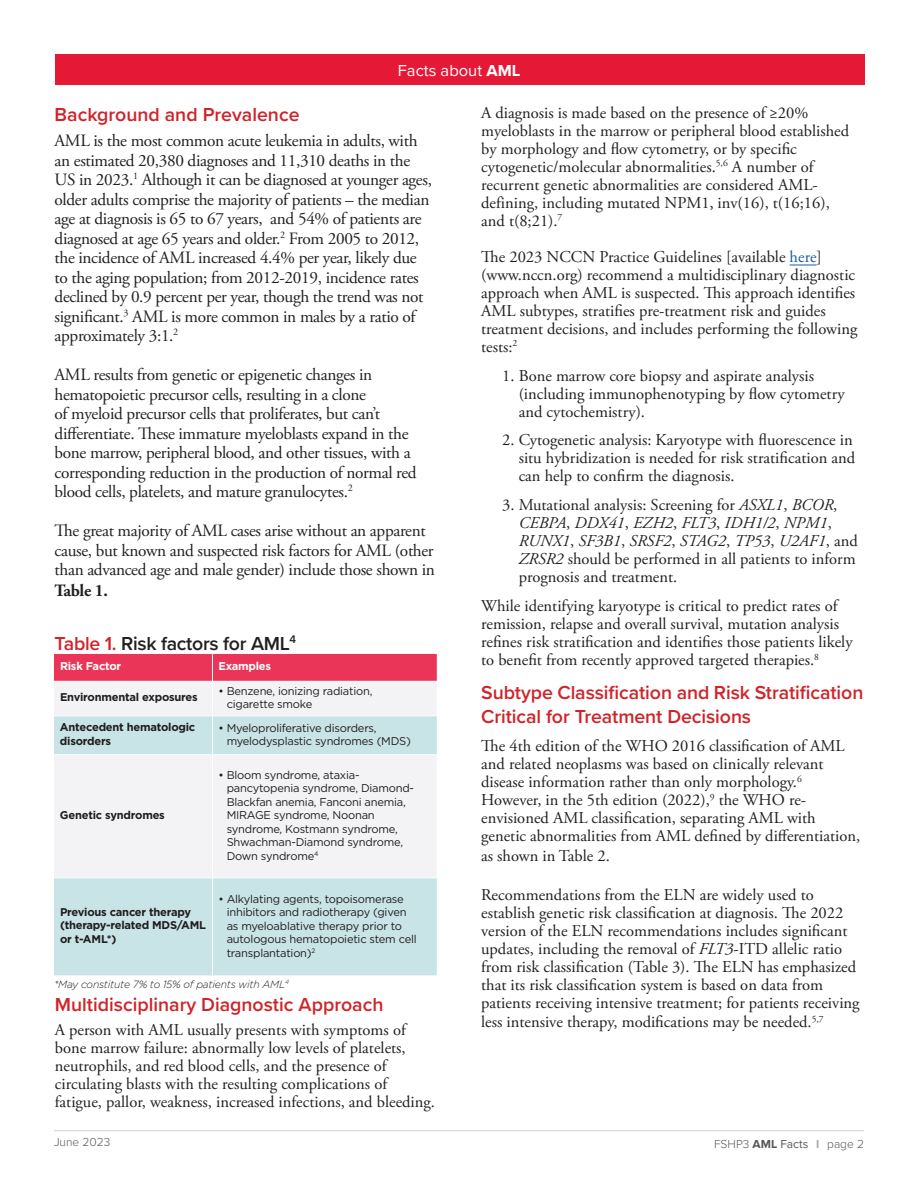
<style>
.page{position:relative;width:918px;height:1188px;background:#fff}
.page>*{position:absolute;margin:0;border:0;box-sizing:border-box;transform-origin:0 0}
.bullets{font:600 19.5px/23.4px "Proxima Nova";letter-spacing:-.005em;color:#d1232a}
.Subhead_red{font:600 19.5px "Proxima Nova";color:#d1232a}
.bullets-2{font:600 19.5px "Proxima Nova";letter-spacing:-.015em;color:#231f20}
.Body_text{font:17.25px/19.5px "Adobe Garamond Pro";letter-spacing:-.02em;color:#231f20}
.bullets-3{font:16.5px/18px "Adobe Garamond Pro";color:#231f20}
.t1{font:16.5px "Proxima Nova";color:#fff}
.t2{font:300 12px "Proxima Nova";color:#57585a}
.bullets-4{font:11.25px/13.5px "Gotham";letter-spacing:-.02em;color:#201d1e}
.bullets-5{font:700 11.25px/13.5px "Gotham";letter-spacing:-.02em;color:#201d1e}
.bullets-6{font:700 11.25px "Gotham";letter-spacing:-.02em;color:#fff}
.bullets-7{font:italic 300 10.5px "Gotham";letter-spacing:-.02em;color:#231f20}
.s1{font-weight:700}
.s2{color:#d1232a}
.s3{font-family:"Minion Pro"}
.s4{color:#175d9e}
.s5{font-style:italic}
.s6{font-weight:400}
.s7{font-weight:700;color:#a8a9ad}
</style>
<div class="page">
<hr style="left:54px;top:1130px;width:810px;height:1px;background:#d1d2d4">
<div style="left:55px;top:54px;width:810px;height:31px;background:#e51836"></div>
<div style="left:54px;top:682px;width:382px;height:195px;background:#f3f3f5"></div>
<div style="left:54px;top:716px;width:383px;height:38px;background:#c9e4e6"></div>
<div style="left:54px;top:878px;width:383px;height:97px;background:#c9e4e6"></div>
<div style="left:54px;top:654px;width:383px;height:27px;background:#eb3558"></div>
<hr style="left:212px;top:682px;width:1px;height:33px;background:#fff">
<hr style="left:54px;top:715px;width:158px;height:1px;background:#fff">
<hr style="left:212px;top:715px;width:225px;height:1px;background:#fff">
<hr style="left:212px;top:716px;width:1px;height:38px;background:#fff">
<hr style="left:54px;top:754px;width:158px;height:1px;background:#fff">
<hr style="left:212px;top:754px;width:225px;height:1px;background:#fff">
<hr style="left:212px;top:755px;width:1px;height:122px;background:#fff">
<hr style="left:212px;top:878px;width:1px;height:97px;background:#fff">
<svg style="left:790px;top:265px;width:27px;height:1px"></svg>
<p class="t1" style="left:398px;top:61px;width:124px">Facts about <span class="s1">AML</span></p>
<p class="Subhead_red" style="left:55px;top:100px;width:247px">Background and Prevalence</p>
<p class="Body_text" style="left:55px;top:132px;width:379px">AML is the most common acute leukemia in adults, with an estimated 20,380 diagnoses and 11,310 deaths in the US in 2023.<sup>1</sup> Although it can be diagnosed at younger ages, older adults comprise the majority of patients – the median age at diagnosis is 65 to 67 years, and 54% of patients are diagnosed at age 65 years and older.<sup>2</sup> From 2005 to 2012, the incidence of AML increased 4.4% per year, likely due to the aging population; from 2012-2019, incidence rates declined by 0.9 percent per year, though the trend was not significant.<sup>3</sup> AML is more common in males by a ratio of approximately 3:1.<sup>2</sup></p>
<p class="Body_text" style="left:55px;top:366px;width:364px">AML results from genetic or epigenetic changes in hematopoietic precursor cells, resulting in a clone<br>of myeloid precursor cells that proliferates, but can’t differentiate. These immature myeloblasts expand in the bone marrow, peripheral blood, and other tissues, with a corresponding reduction in the production of normal red blood cells, platelets, and mature granulocytes.<sup>2</sup></p>
<p class="Body_text" style="left:55px;top:521px;width:382px;line-height:20px">The great majority of AML cases arise without an apparent cause, but known and suspected risk factors for AML (other than advanced age and male gender) include those shown in <span class="s1">Table 1.</span></p>
<p class="bullets-2" style="left:55px;top:629px;width:243px"><span class="s2">Table 1.</span> Risk factors for AML<sup>4</sup></p>
<p class="bullets-6" style="left:60px;top:659px;width:63px">Risk Factor</p>
<p class="bullets-6" style="left:218px;top:659px;width:54px">Examples</p>
<p class="bullets-5" style="left:60px;top:690px;width:139px">Environmental exposures</p>
<p class="bullets-4" style="left:227px;top:684px;width:147px;text-indent:-8px">• Benzene, ionizing radiation, cigarette smoke</p>
<p class="bullets-5" style="left:60px;top:720px;width:137px">Antecedent hematologic disorders</p>
<p class="bullets-4" style="left:227px;top:721px;width:186px;text-indent:-8px">• Myeloproliferative disorders, myelodysplastic syndromes (MDS)</p>
<p class="bullets-5" style="left:60px;top:808px;width:106px">Genetic syndromes</p>
<p class="bullets-4" style="left:227px;top:768px;width:189px;text-indent:-8px">• Bloom syndrome, ataxia&shy;pancytopenia syndrome, Diamond-<br>Blackfan anemia, Fanconi anemia,<br>MIRAGE syndrome, Noonan syndrome, Kostmann syndrome,<br>Shwachman-Diamond syndrome,<br>Down syndrome<sup>4</sup></p>
<p class="bullets-4" style="left:227px;top:892px;width:192px;text-indent:-8px">• Alkylating agents, topoisomerase inhibitors and radiotherapy (given as myeloablative therapy prior to autologous hematopoietic stem cell transplantation)<sup>2</sup></p>
<p class="bullets-7" style="left:54px;top:977px;width:236px">*May constitute 7% to 15% of patients with AML<sup>4</sup></p>
<p class="bullets-5" style="left:60px;top:905px;width:148px">Previous cancer therapy (therapy-related MDS/AML or t-AML*)</p>
<p class="Subhead_red" style="left:55px;top:990px;width:330px">Multidisciplinary Diagnostic Approach</p>
<p class="bullets-3" style="left:55px;top:1021px;width:382px">A person with AML usually presents with symptoms of bone marrow failure: abnormally low levels of platelets, neutrophils, and red blood cells, and the presence of circulating blasts with the resulting complications of fatigue, pallor, weakness, increased infections, and bleeding.</p>
<p class="bullets-3" style="left:481px;top:104px;width:369px">A diagnosis is made based on the presence of ≥20% myeloblasts in the marrow or peripheral blood established by morphology and flow cytometry, or by specific cytogenetic/molecular abnormalities.<sup>5,6</sup> A number of recurrent genetic abnormalities are considered AML&shy;defining, including mutated NPM1<span class="s3">,</span> inv(16), t(16;16), and t(8;21).<sup>7</sup></p>
<p class="bullets-3" style="left:481px;top:248px;width:378px">The 2023 NCCN Practice Guidelines [available <span class="s4">here</span>] (www.nccn.org) recommend a multidisciplinary diagnostic approach when AML is suspected. This approach identifies AML subtypes, stratifies pre-treatment risk and guides treatment decisions, and includes performing the following tests:<sup>2</sup></p>
<p class="bullets-3" style="left:519px;top:367px;width:328px;text-indent:-16px">1. Bone marrow core biopsy and aspirate analysis (including immunophenotyping by flow cytometry and cytochemistry).</p>
<p class="bullets-3" style="left:519px;top:432px;width:338px;text-indent:-16px">2. Cytogenetic analysis: Karyotype with fluorescence in situ hybridization is needed for risk stratification and can help to confirm the diagnosis.</p>
<p class="bullets-3" style="left:519px;top:497px;width:341px;text-indent:-16px">3. Mutational analysis: Screening for <span class="s5">ASXL1</span>, <span class="s5">BCOR</span>, <span class="s5">CEBPA</span>, <span class="s5">DDX41</span>, <span class="s5">EZH2</span>, <span class="s5">FLT3</span>, <span class="s5">IDH1/2</span>, <span class="s5">NPM1</span>, <span class="s5">RUNX1</span>, <span class="s5">SF3B1</span>, <span class="s5">SRSF2</span>, <span class="s5">STAG2</span>, <span class="s5">TP53</span>, <span class="s5">U2AF1</span>, and <span class="s5">ZRSR2</span> should be performed in all patients to inform prognosis and treatment.</p>
<p class="bullets-3" style="left:481px;top:597px;width:373px">While identifying karyotype is critical to predict rates of remission, relapse and overall survival, mutation analysis refines risk stratification and identifies those patients likely to benefit from recently approved targeted therapies.<sup>8</sup></p>
<p class="bullets" style="left:481px;top:680px;width:384px">Subtype Classification and Risk Stratification<br>Critical for Treatment Decisions</p>
<p class="bullets-3" style="left:481px;top:738px;width:381px">The 4th edition of the WHO 2016 classification of AML and related neoplasms was based on clinically relevant disease information rather than only morphology.<sup>6<br></sup>However, in the 5th edition (2022),<sup>9</sup> the WHO re&shy;envisioned AML classification, separating AML with genetic abnormalities from AML defined by differentiation,</p>
<p class="bullets-3" style="left:481px;top:847px;width:130px">as shown in Table 2.</p>
<p class="bullets-3" style="left:481px;top:886px;width:380px">Recommendations from the ELN are widely used to establish genetic risk classification at diagnosis. The 2022 version of the ELN recommendations includes significant updates, including the removal of <span class="s5">FLT3</span>-ITD allelic ratio from risk classification (Table 3). The ELN has emphasized that its risk classification system is based on data from patients receiving intensive treatment; for patients receiving</p>
<p class="bullets-3" style="left:481px;top:1014px;width:344px">less intensive therapy, modifications may be needed.<sup>5,7</sup></p>
<p class="t2" style="left:54px;top:1133px;width:58px">June 2023</p>
<p class="t2" style="left:714px;top:1135px;width:151px">FSHP3 <span class="s1">AML</span> <span class="s6">Facts</span> <span class="s7">I</span> page 2</p>
</div>
